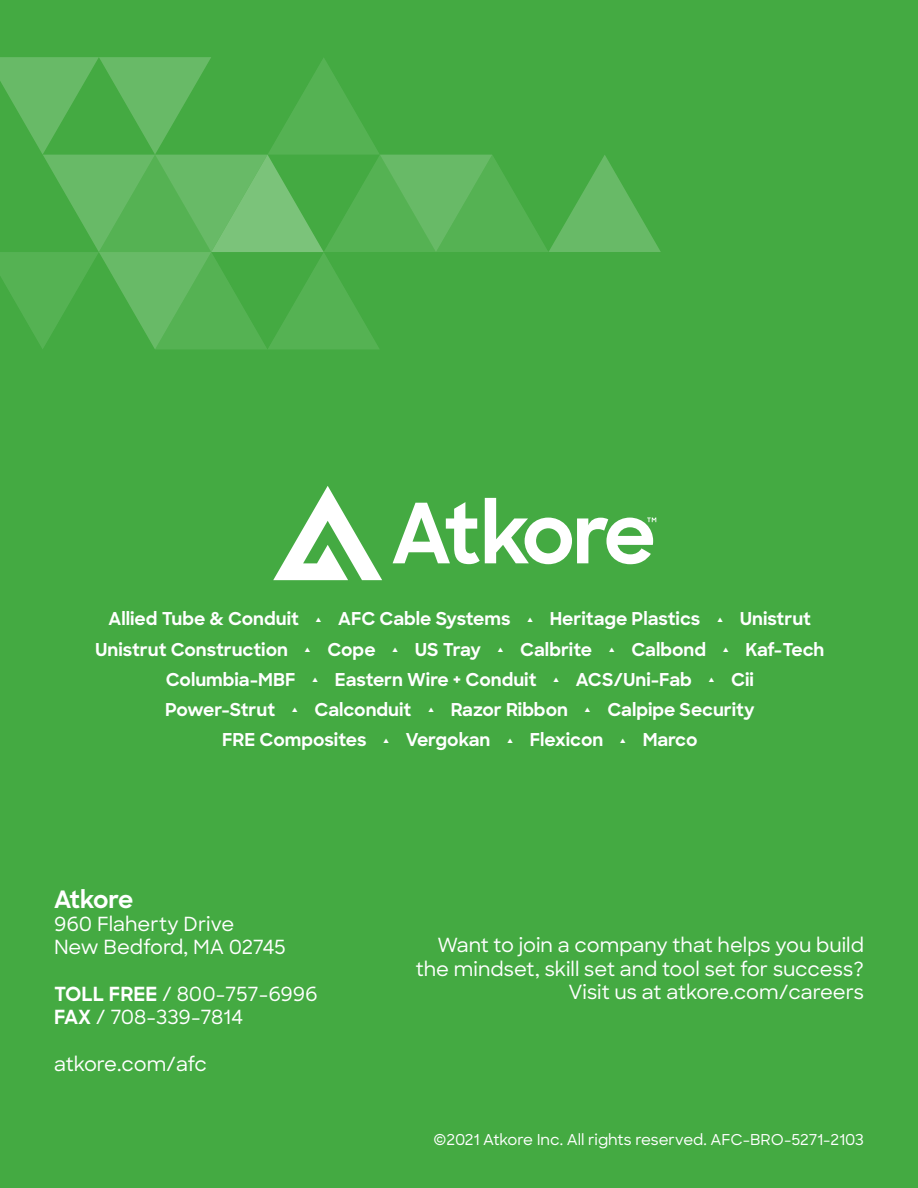
<style>
.page{position:relative;width:918px;height:1188px;background:#44aa42}
.page>*{position:absolute;margin:0;border:0;box-sizing:border-box;transform-origin:0 0}
.t1{font:700 24px "Sharp Sans";letter-spacing:-.045em;color:#fff}
.t2{font:500 19.5px/23.4px "Sharp Sans";color:#fff}
.t3{font:700 17.7px "Sharp Sans";color:#fff}
.t4{font:500 15px "Sharp Sans";color:#fff}
.s1{font-weight:700}
</style>
<div class="page">
<svg style="left:0;top:57px;width:661px;height:292px"></svg>
<svg style="left:393px;top:498px;width:263px;height:66px"></svg>
<svg style="left:273px;top:486px;width:109px;height:94px"></svg>
<p class="t3" style="left:109px;top:606px;width:192px">Allied Tube &amp; Conduit</p>
<p class="t3" style="left:338px;top:606px;width:174px">AFC Cable Systems</p>
<p class="t3" style="left:550px;top:606px;width:152px">Heritage Plastics</p>
<p class="t3" style="left:740px;top:606px;width:73px">Unistrut</p>
<p class="t3" style="left:95px;top:636px;width:194px">Unistrut Construction</p>
<p class="t3" style="left:327px;top:636px;width:50px">Cope</p>
<p class="t3" style="left:415px;top:636px;width:67px">US Tray</p>
<p class="t3" style="left:520px;top:636px;width:73px">Calbrite</p>
<p class="t3" style="left:631px;top:636px;width:76px">Calbond</p>
<p class="t3" style="left:746px;top:636px;width:80px">Kaf-Tech</p>
<p class="t3" style="left:166px;top:666px;width:131px">Columbia-MBF</p>
<p class="t3" style="left:335px;top:666px;width:203px">Eastern Wire + Conduit</p>
<p class="t3" style="left:576px;top:666px;width:117px">ACS/Uni-Fab</p>
<p class="t3" style="left:731px;top:666px;width:24px">Cii</p>
<p class="t3" style="left:165px;top:696px;width:112px">Power-Strut</p>
<p class="t3" style="left:315px;top:696px;width:98px">Calconduit</p>
<p class="t3" style="left:451px;top:696px;width:119px">Razor Ribbon</p>
<p class="t3" style="left:607px;top:696px;width:149px">Calpipe Security</p>
<p class="t3" style="left:222px;top:727px;width:146px">FRE Composites</p>
<p class="t3" style="left:406px;top:727px;width:86px">Vergokan</p>
<p class="t3" style="left:530px;top:727px;width:75px">Flexicon</p>
<p class="t3" style="left:643px;top:727px;width:56px">Marco</p>
<h1 class="t1" style="left:54px;top:881px;width:81px">Atkore</h1>
<p class="t2" style="left:54px;top:911px;width:233px">960 Flaherty Drive<br>New Bedford, MA 02745</p>
<p class="t2" style="left:54px;top:981px;width:265px"><span class="s1">TOLL FREE</span> / 800-757-6996<br><span class="s1">FAX</span> / 708-339-7814</p>
<p class="t2" style="left:54px;top:1051px;width:154px">atkore.com/afc</p>
<p class="t2" style="left:416px;top:933px;width:450px;text-align:right">Want to join a company that helps you build the mindset, skill set and tool set for success?<br>Visit us at atkore.com/careers</p>
<p class="t4" style="left:434px;top:1129px;width:432px">©2021 Atkore Inc. All rights reserved. AFC-BRO-5271-2103</p>
</div>
